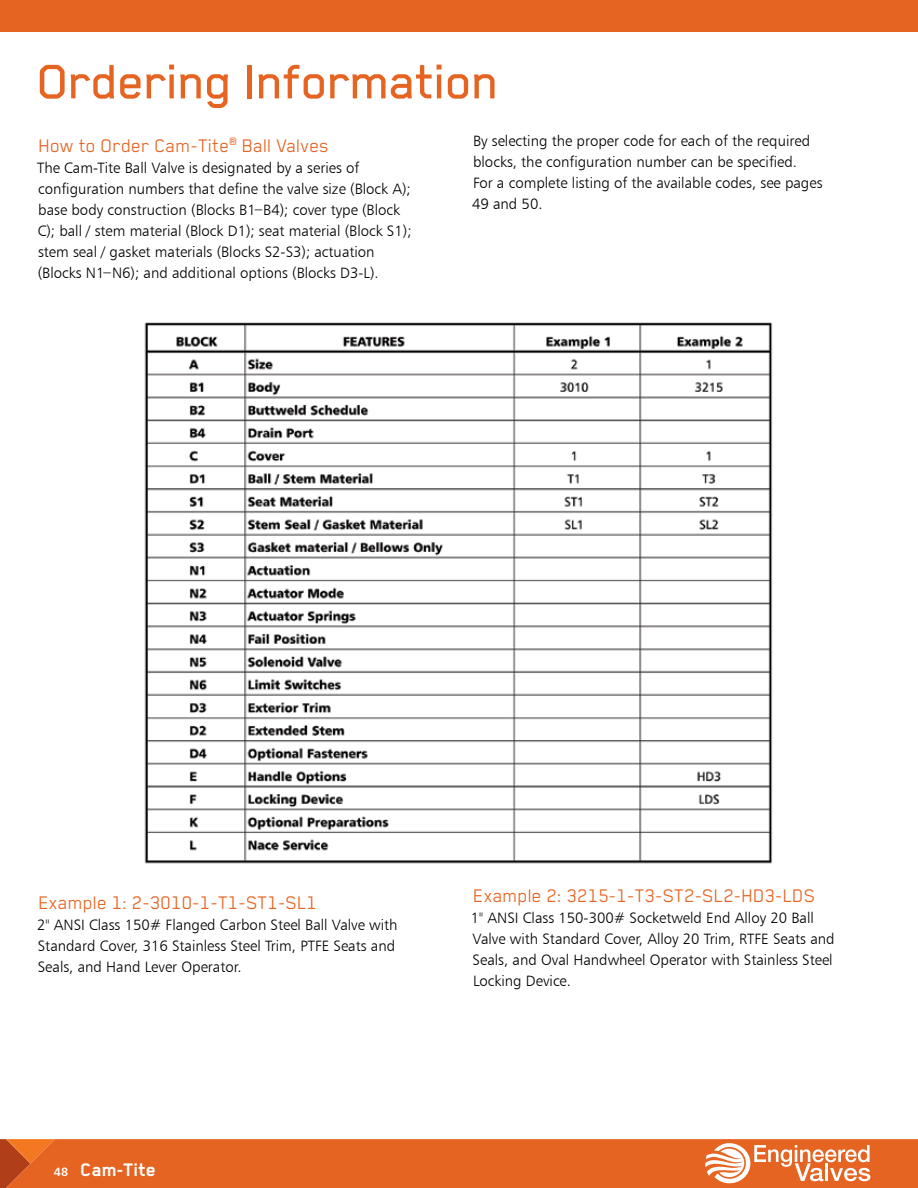
<style>
.page{position:relative;width:918px;height:1188px;background:#fff}
.page>*{position:absolute;margin:0;border:0;box-sizing:border-box;transform-origin:0 0}
.t1{font:500 55.5px "Blender Pro";letter-spacing:-.01em;color:#e66422}
.t2{font:21px "Blender Pro";color:#e66422}
.t3{font:700 21px "Blender Pro";color:#fff}
.t4{font:15px/21px "Humanist 777 BT Light B";color:#000}
.s1{font-family:"Humanist 777 BT Bold B";font-weight:400;font-size:12px}
</style>
<div class="page">
<div style="left:0;top:1139px;width:918px;height:49px;background:#e66422"></div>
<div style="left:0;top:0;width:918px;height:32px;background:#e66422"></div>
<svg style="left:705px;top:1143px;width:165px;height:40px"></svg>
<img style="left:144px;top:322px;width:629px;height:542px">
<h1 class="t1" style="left:38px;top:52px;width:464px">Ordering Information</h1>
<h2 class="t2" style="left:39px;top:134px;width:292px">How to Order Cam-Tite<sup>®</sup> Ball Valves</h2>
<p class="t4" style="left:37px;top:157px;width:376px">The Cam-Tite Ball Valve is designated by a series of configuration numbers that define the valve size (Block A); base body construction (Blocks B1–B4); cover type (Block C); ball / stem material (Block D1); seat material (Block S1); stem seal / gasket materials (Blocks S2-S3); actuation (Blocks N1–N6); and additional options (Blocks D3-L).</p>
<p class="t4" style="left:472px;top:130px;width:352px">By selecting the proper code for each of the required blocks, the configuration number can be specified.<br>For a complete listing of the available codes, see pages 49 and 50.</p>
<h2 class="t2" style="left:39px;top:891px;width:280px">Example 1: 2-3010-1-T1-ST1-SL1</h2>
<p class="t4" style="left:37px;top:914px;width:362px">2" ANSI Class 150# Flanged Carbon Steel Ball Valve with<br>Standard Cover, 316 Stainless Steel Trim, PTFE Seats and<br>Seals, and Hand Lever Operator.</p>
<h2 class="t3" style="left:54px;top:1158px;width:104px"><span class="s1">48</span> Cam-Tite</h2>
<h2 class="t2" style="left:474px;top:885px;width:344px">Example 2: 3215-1-T3-ST2-SL2-HD3-LDS</h2>
<p class="t4" style="left:471px;top:907px;width:365px">1" ANSI Class 150-300# Socketweld End Alloy 20 Ball Valve with Standard Cover, Alloy 20 Trim, RTFE Seats and Seals, and Oval Handwheel Operator with Stainless Steel Locking Device.</p>
</div>
